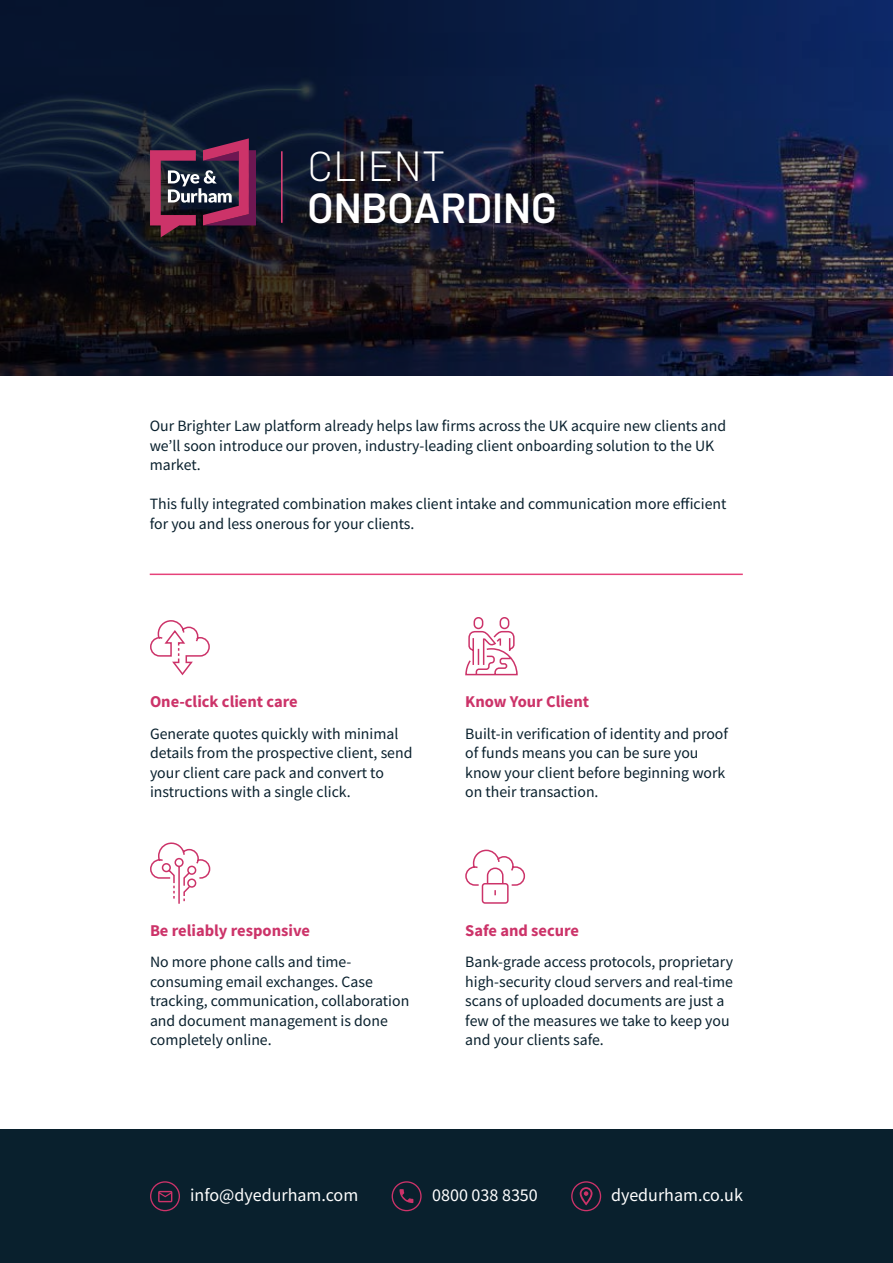
<style>
.page{position:relative;width:893px;height:1263px;background:#fff}
.page>*{position:absolute;margin:0;border:0;box-sizing:border-box;transform-origin:0 0}
.t1{font:600 42px "Barlow";color:#fff}
.t2{font:300 42px "Barlow";color:#fff}
.t3{font:18px "Source Sans Pro";color:#fff}
.t4{font:700 16.5px "Source Sans Pro";color:#cc3369}
.t5{font:15.75px/19.5px "Source Sans Pro";color:#09202d}
</style>
<div class="page">
<hr style="left:150px;top:574px;width:593px;height:1px;background:#e6427a">
<svg style="left:465px;top:849px;width:61px;height:55px"></svg>
<svg style="left:465px;top:617px;width:53px;height:59px"></svg>
<svg style="left:150px;top:842px;width:61px;height:62px"></svg>
<svg style="left:150px;top:620px;width:60px;height:56px"></svg>
<svg style="left:0;top:0;width:893px;height:376px;background:#121a32"></svg>
<hr style="left:281px;top:151px;width:2px;height:72px;background:#e6427a">
<svg style="left:150px;top:138px;width:106px;height:99px;background:#62304e"></svg>
<div style="left:0;top:1129px;width:893px;height:134px;background:#09202d"></div>
<div style="left:392px;top:1181px;width:30px;height:30px;border:1px solid #cc3369;border-radius:50%"></div>
<svg style="left:399px;top:1189px;width:14px;height:14px"></svg>
<div style="left:571px;top:1181px;width:30px;height:30px;border:1px solid #cc3369;border-radius:50%"></div>
<svg style="left:580px;top:1187px;width:12px;height:18px"></svg>
<div style="left:150px;top:1181px;width:30px;height:30px;border:1px solid #cc3369;border-radius:50%"></div>
<svg style="left:158px;top:1191px;width:14px;height:11px"></svg>
<h1 class="t2" style="left:308px;top:135px;width:140px">CLIENT</h1>
<h1 class="t1" style="left:308px;top:177px;width:251px">ONBOARDING</h1>
<p class="t5" style="left:150px;top:416px;width:578px">Our Brighter Law platform already helps law firms across the UK acquire new clients and we’ll soon introduce our proven, industry-leading client onboarding solution to the UK market.</p>
<p class="t5" style="left:150px;top:494px;width:578px">This fully integrated combination makes client intake and communication more efficient for you and less onerous for your clients.</p>
<p class="t4" style="left:150px;top:691px;width:149px">One-click client care</p>
<p class="t5" style="left:150px;top:724px;width:264px">Generate quotes quickly with minimal details from the prospective client, send your client care pack and convert to instructions with a single click.</p>
<p class="t4" style="left:150px;top:919px;width:162px">Be reliably responsive</p>
<p class="t5" style="left:150px;top:952px;width:261px">No more phone calls and time&shy;consuming email exchanges. Case tracking, communication, collaboration and document management is done completely online.</p>
<p class="t4" style="left:465px;top:691px;width:126px">Know Your Client</p>
<p class="t5" style="left:465px;top:724px;width:264px">Built-in verification of identity and proof of funds means you can be sure you know your client before beginning work on their transaction.</p>
<p class="t4" style="left:465px;top:919px;width:115px">Safe and secure</p>
<p class="t5" style="left:465px;top:952px;width:269px">Bank-grade access protocols, proprietary high-security cloud servers and real-time scans of uploaded documents are just a few of the measures we take to keep you and your clients safe.</p>
<p class="t3" style="left:190px;top:1184px;width:170px">info@dyedurham.com</p>
<p class="t3" style="left:432px;top:1184px;width:107px">0800 038 8350</p>
<p class="t3" style="left:611px;top:1184px;width:133px">dyedurham.co.uk</p>
</div>
